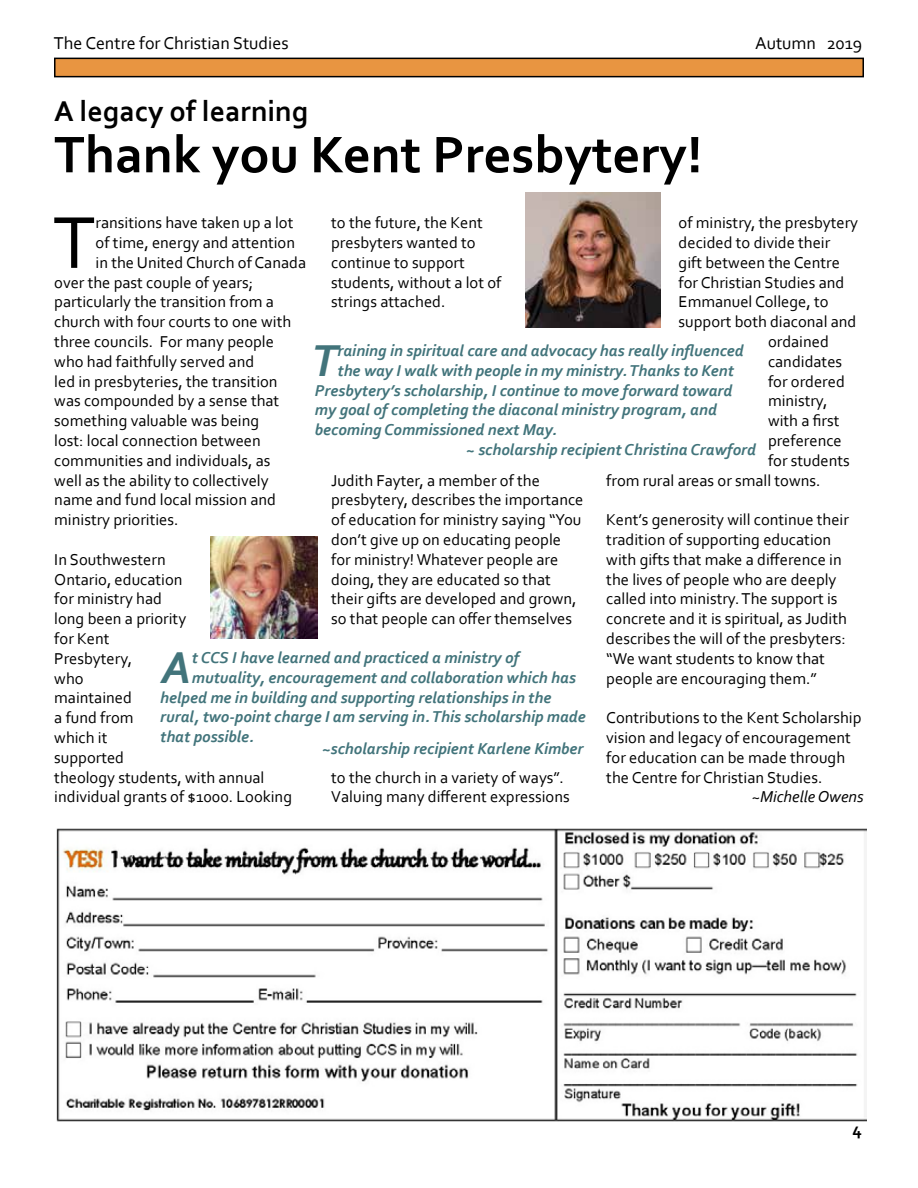
<style>
.page{position:relative;width:918px;height:1188px;background:#fff}
.page>*{position:absolute;margin:0;border:0;box-sizing:border-box;transform-origin:0 0}
.t1{font:77.1px "Corbel";color:#000}
.t2{font:700 54px "Corbel";color:#000}
.t3{font:italic 700 46.8px "Corbel";color:#42747b}
.t4{font:700 30px "Corbel";color:#000}
.t5{font:18px "Corbel";color:#000}
.t6{font:700 18px "Corbel";color:#000}
.t7{font:16.5px/19.8px "Corbel";color:#000}
.t8{font:italic 700 16.5px "Corbel";color:#42747b}
.t9{font:italic 16.5px "Corbel";color:#000}
</style>
<div class="page">
<div style="left:55px;top:58px;width:808px;height:19px;background:#e89541"></div>
<div style="left:54px;top:58px;width:810px;height:19px;border:2px solid #000"></div>
<img style="left:56px;top:828px;width:810px;height:293px">
<img style="left:526px;top:193px;width:135px;height:135px">
<img style="left:211px;top:536px;width:106px;height:103px">
<p class="t5" style="left:54px;top:32px;width:236px">The Centre for Christian Studies</p>
<p class="t5" style="left:755px;top:32px;width:109px">Autumn 2019</p>
<h3 class="t4" style="left:54px;top:93px;width:256px">A legacy of learning</h3>
<h2 class="t2" style="left:54px;top:121px;width:650px">Thank you Kent Presbytery!</h2>
<p class="t7" style="left:331px;top:212px;width:172px">to the future, the Kent presbyters wanted to continue to support students, without a lot of strings attached.</p>
<p class="t7" style="left:679px;top:212px;width:181px">of ministry, the presbytery</p>
<p class="t7" style="left:679px;top:232px;width:153px">decided to divide their</p>
<p class="t7" style="left:679px;top:252px;width:163px">gift between the Centre</p>
<p class="t7" style="left:679px;top:272px;width:167px">for Christian Studies and</p>
<p class="t7" style="left:679px;top:292px;width:151px">Emmanuel College, to</p>
<p class="t7" style="left:679px;top:311px;width:179px">support both diaconal and</p>
<p class="t7" style="left:768px;top:331px;width:62px">ordained</p>
<p class="t7" style="left:768px;top:351px;width:76px">candidates</p>
<p class="t7" style="left:768px;top:371px;width:78px">for ordered</p>
<p class="t7" style="left:768px;top:391px;width:61px">ministry,</p>
<p class="t7" style="left:768px;top:410px;width:73px">with a first</p>
<p class="t7" style="left:768px;top:430px;width:75px">preference</p>
<p class="t7" style="left:768px;top:450px;width:83px">for students</p>
<p class="t7" style="left:606px;top:470px;width:216px">from rural areas or small towns.</p>
<p class="t7" style="left:606px;top:509px;width:244px">Kent’s generosity will continue their tradition of supporting education with gifts that make a difference in the lives of people who are deeply called into ministry. The support is concrete and it is spiritual, as Judith describes the will of the presbyters: “We want students to know that people are encouraging them.”</p>
<p class="t7" style="left:606px;top:707px;width:257px">Contributions to the Kent Scholarship vision and legacy of encouragement for education can be made through the Centre for Christian Studies.</p>
<p class="t9" style="left:752px;top:787px;width:113px">~Michelle Owens</p>
<h1 class="t1" style="left:53px;top:194px;width:44px">T</h1>
<p class="t7" style="left:96px;top:212px;width:199px">ransitions have taken up a lot</p>
<p class="t7" style="left:96px;top:232px;width:201px">of time, energy and attention</p>
<p class="t7" style="left:96px;top:252px;width:212px">in the United Church of Canada</p>
<p class="t7" style="left:54px;top:272px;width:200px">over the past couple of years;</p>
<p class="t7" style="left:54px;top:292px;width:221px">particularly the transition from a</p>
<p class="t7" style="left:54px;top:311px;width:238px">church with four courts to one with</p>
<p class="t7" style="left:54px;top:331px;width:221px">three councils. For many people</p>
<p class="t7" style="left:54px;top:351px;width:201px">who had faithfully served and</p>
<p class="t7" style="left:54px;top:371px;width:225px">led in presbyteries, the transition</p>
<p class="t7" style="left:54px;top:391px;width:227px">was compounded by a sense that</p>
<p class="t7" style="left:54px;top:410px;width:206px">something valuable was being</p>
<p class="t7" style="left:54px;top:430px;width:208px">lost: local connection between</p>
<p class="t7" style="left:54px;top:450px;width:218px">communities and individuals, as</p>
<p class="t7" style="left:54px;top:470px;width:216px">well as the ability to collectively</p>
<p class="t7" style="left:54px;top:490px;width:223px">name and fund local mission and</p>
<p class="t7" style="left:54px;top:509px;width:126px">ministry priorities.</p>
<p class="t7" style="left:54px;top:549px;width:239px">In Southwestern<br>Ontario, education<br>for ministry had<br>long been a priority<br>for Kent<br>Presbytery,<br>who<br>maintained<br>a fund from<br>which it<br>supported<br>theology students, with annual individual grants of $1000. Looking</p>
<p class="t8" style="left:338px;top:340px;width:408px">raining in spiritual care and advocacy has really influenced</p>
<p class="t8" style="left:338px;top:360px;width:398px">the way I walk with people in my ministry. Thanks to Kent</p>
<p class="t8" style="left:315px;top:380px;width:419px">Presbytery’s scholarship, I continue to move forward toward</p>
<p class="t8" style="left:315px;top:400px;width:403px">my goal of completing the diaconal ministry program, and</p>
<p class="t8" style="left:315px;top:420px;width:244px">becoming Commissioned next May.</p>
<p class="t8" style="left:466px;top:439px;width:291px">~ scholarship recipient Christina Crawford</p>
<h3 class="t3" style="left:311px;top:331px;width:28px">T</h3>
<p class="t7" style="left:331px;top:470px;width:254px">Judith Fayter, a member of the presbytery, describes the importance of education for ministry saying “You don’t give up on educating people for ministry! Whatever people are doing, they are educated so that their gifts are developed and grown, so that people can offer themselves</p>
<h3 class="t3" style="left:162px;top:638px;width:32px">A</h3>
<p class="t8" style="left:192px;top:647px;width:329px">t CCS I have learned and practiced a ministry of</p>
<p class="t8" style="left:192px;top:667px;width:386px">mutuality, encouragement and collaboration which has</p>
<p class="t8" style="left:160px;top:687px;width:393px">helped me in building and supporting relationships in the</p>
<p class="t8" style="left:160px;top:707px;width:427px">rural, two-point charge I am serving in. This scholarship made</p>
<p class="t8" style="left:160px;top:726px;width:96px">that possible.</p>
<p class="t8" style="left:322px;top:738px;width:263px">~scholarship recipient Karlene Kimber</p>
<p class="t7" style="left:331px;top:767px;width:240px">to the church in a variety of ways”.<br>Valuing many different expressions</p>
<p class="t6" style="left:853px;top:1118px;width:11px">4</p>
</div>
